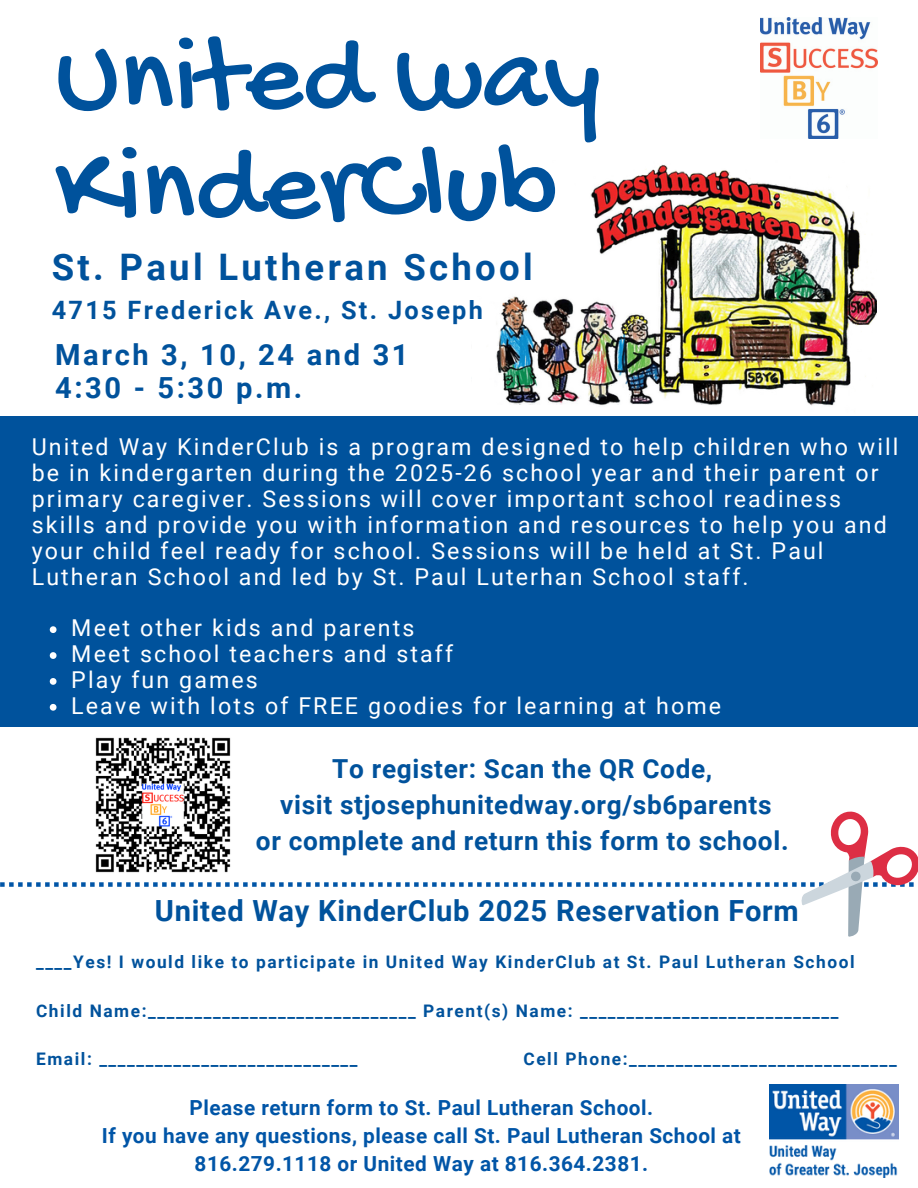
<style>
.page{position:relative;width:918px;height:1188px;background:#fff}
.page>*{position:absolute;margin:0;border:0;box-sizing:border-box;transform-origin:0 0}
.t1{font:112.8px/109.4px "Gochi Hand";color:#00529c}
.t2{font:700 36.6px "Roboto";letter-spacing:.09em;color:#00529c}
.t3{font:700 29.1px "Roboto";letter-spacing:.025em;color:#00529c}
.t4{font:700 29.1px/32.7px "Roboto";letter-spacing:.09em;color:#00529c}
.t5{font:700 26.25px/36px "Roboto";letter-spacing:.025em;color:#00529c;text-align:center}
.t6{font:700 25.35px "Roboto";letter-spacing:.09em;color:#00529c}
.t7{font:23.25px/25.8px "Roboto";letter-spacing:.09em;color:#fff}
.t8{font:700 20.7px/28.2px "Roboto";letter-spacing:.025em;color:#0155a7;text-align:center}
.t9{font:700 17.25px "Roboto";letter-spacing:.09em;color:#00529c}
</style>
<div class="page">
<img style="left:496px;top:164px;width:380px;height:242px">
<div style="left:0;top:416px;width:918px;height:310px;background:#00529c"></div>
<img style="left:769px;top:1085px;width:130px;height:92px">
<img style="left:760px;top:18px;width:117px;height:120px">
<img style="left:95px;top:737px;width:136px;height:64px">
<svg style="left:0;top:801px;width:918px;height:136px"></svg>
<svg style="left:50px;top:626px;width:7px;height:7px"></svg>
<svg style="left:50px;top:652px;width:7px;height:7px"></svg>
<svg style="left:50px;top:678px;width:7px;height:7px"></svg>
<svg style="left:50px;top:704px;width:7px;height:7px"></svg>
<p class="t1" style="left:55px;top:30px;width:547px">United way<br>KinderClub</p>
<p class="t2" style="left:52px;top:246px;width:483px">St. Paul Lutheran School</p>
<p class="t6" style="left:52px;top:296px;width:433px">4715 Frederick Ave., St. Joseph</p>
<p class="t4" style="left:55px;top:339px;width:355px">March 3, 10, 24 and 31<br>4:30 - 5:30 p.m.</p>
<h1 class="t7" style="left:32px;top:434px;width:868px">United Way KinderClub is a program designed to help children who will be in kindergarten during the 2025-26 school year and their parent or primary caregiver. Sessions will cover important school readiness skills and provide you with information and resources to help you and your child feel ready for school. Sessions will be held at St. Paul Lutheran School and led by St. Paul Luterhan School staff.</h1>
<p class="t7" style="left:71px;top:616px;width:345px">Meet other kids and parents</p>
<p class="t7" style="left:71px;top:641px;width:383px">Meet school teachers and staff</p>
<h3 class="t7" style="left:71px;top:667px;width:188px">Play fun games</h3>
<h2 class="t7" style="left:71px;top:693px;width:651px">Leave with lots of FREE goodies for learning at home</h2>
<p class="t5" style="left:256px;top:751px;width:534px">To register: Scan the QR Code,<br>visit stjosephunitedway.org/sb6parents<br>or complete and return this form to school.</p>
<p class="t3" style="left:155px;top:894px;width:645px">United Way KinderClub 2025 Reservation Form</p>
<h2 class="t9" style="left:36px;top:952px;width:820px">____Yes! I would like to participate in United Way KinderClub at St. Paul Lutheran School</h2>
<p class="t9" style="left:36px;top:1001px;width:804px">Child Name:_____________________________ Parent(s) Name: ____________________________</p>
<p class="t9" style="left:36px;top:1049px;width:323px">Email: ____________________________</p>
<p class="t9" style="left:523px;top:1049px;width:375px">Cell Phone:_____________________________</p>
<h4 class="t8" style="left:102px;top:1094px;width:641px">Please return form to St. Paul Lutheran School.<br>If you have any questions, please call St. Paul Lutheran School at<br>816.279.1118 or United Way at 816.364.2381.</h4>
</div>
